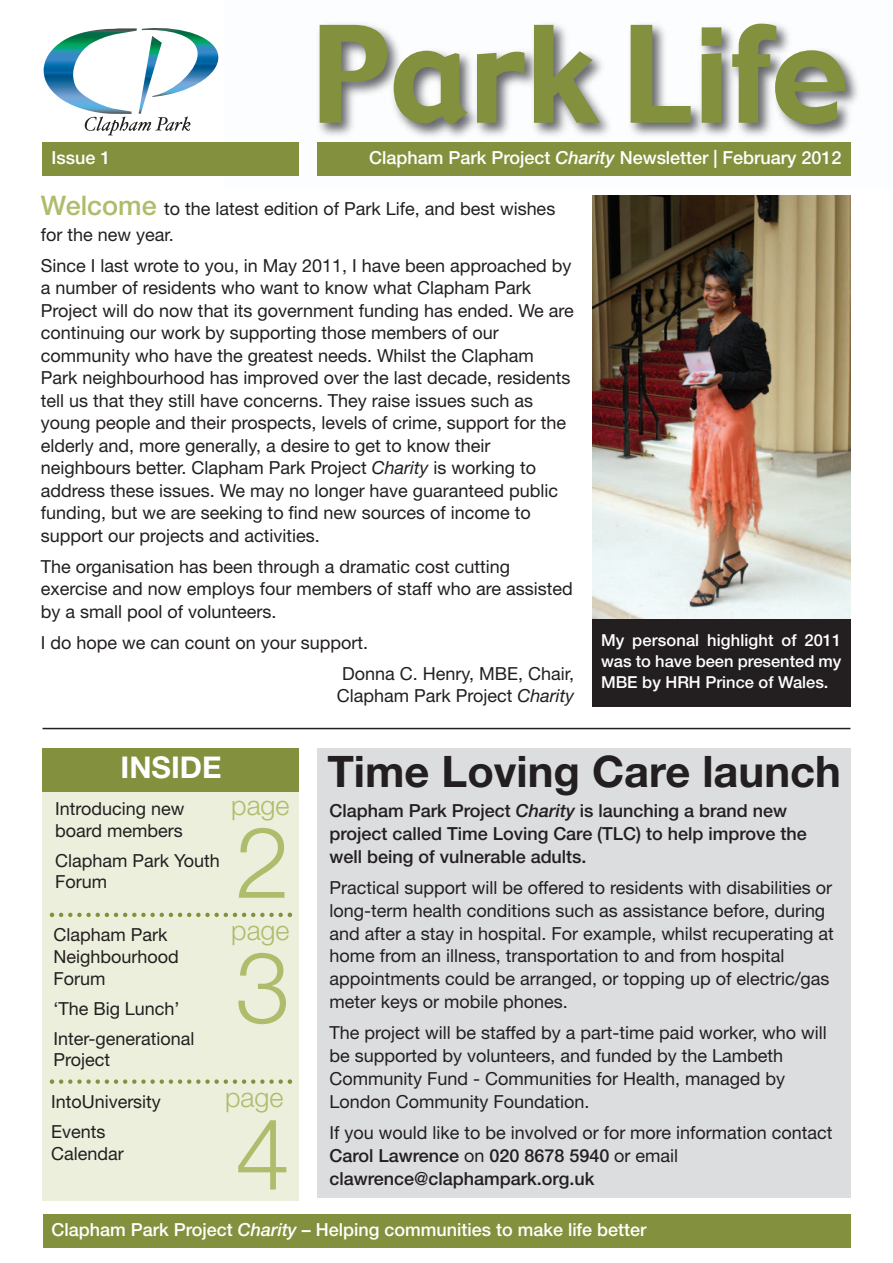
<style>
.page{position:relative;width:893px;height:1263px;background:#fff}
.page>*{position:absolute;margin:0;border:0;box-sizing:border-box;transform-origin:0 0}
.t1{font:130.5px "Gadget";color:#83903d}
.t2{font:300 99px/166.8px "Helvetica Neue";color:#adbd6b}
.t3{font:700 43.5px "Helvetica Neue";color:#231f20}
.t4{font:700 30px "Helvetica Neue";color:#fff}
.t5{font:300 27px "Helvetica Neue";color:#adbd6b}
.t6{font:18px/22.5px "Helvetica Neue";color:#231f20}
.t7{font:500 18px/22.8px "Helvetica Neue";color:#231f20}
.t8{font:500 18px "Helvetica Neue";color:#fff}
.t9{font:500 16.5px/21px "Helvetica Neue";color:#fff;text-align:justify}
.s1{font-style:italic}
.s2{font-weight:500;font-size:27px;color:#adbd6b}
.s3{font-weight:500}
</style>
<div class="page">
<div style="left:43px;top:786px;width:256px;height:414px;background:#ecefdc"></div>
<div style="left:317px;top:748px;width:533px;height:449px;background:#dcdddf"></div>
<img style="left:44px;top:28px;width:93px;height:86px">
<img style="left:141px;top:28px;width:77px;height:68px">
<img style="left:139px;top:36px;width:23px;height:78px">
<svg style="left:85px;top:116px;width:105px;height:19px"></svg>
<img style="left:225px;top:23px;width:633px;height:153px">
<div style="left:317px;top:143px;width:533px;height:33px;background:#83903d"></div>
<div style="left:43px;top:143px;width:256px;height:33px;background:#83903d"></div>
<div style="left:43px;top:1214px;width:807px;height:33px;background:#83903d"></div>
<svg style="left:50px;top:913px;width:242px;height:4px"></svg>
<svg style="left:50px;top:1079px;width:242px;height:5px"></svg>
<hr style="left:43px;top:728px;width:807px;height:1px;background:#231f20">
<div style="left:43px;top:748px;width:256px;height:43px;background:#83903d"></div>
<img style="left:592px;top:196px;width:258px;height:423px">
<div style="left:592px;top:619px;width:258px;height:87px;background:#231f20"></div>
<h1 class="t1" style="left:311px;top:-8px;width:538px">Park Life</h1>
<p class="t8" style="left:52px;top:151px;width:60px">Issue 1</p>
<p class="t8" style="left:369px;top:151px;width:474px">Clapham Park Project <span class="s1">Charity</span> Newsletter | February 2012</p>
<p class="t6" style="left:41px;top:197px;width:516px;line-height:26px"><span class="s2">Welcome</span> to the latest edition of Park Life, and best wishes for the new year.</p>
<p class="t6" style="left:41px;top:256px;width:534px">Since I last wrote to you, in May 2011, I have been approached by a number of residents who want to know what Clapham Park Project will do now that its government funding has ended. We are continuing our work by supporting those members of our community who have the greatest needs. Whilst the Clapham Park neighbourhood has improved over the last decade, residents tell us that they still have concerns. They raise issues such as young people and their prospects, levels of crime, support for the elderly and, more generally, a desire to get to know their neighbours better. Clapham Park Project <span class="s1">Charity</span> is working to address these issues. We may no longer have guaranteed public funding, but we are seeking to find new sources of income to support our projects and activities.</p>
<p class="t6" style="left:41px;top:557px;width:533px">The organisation has been through a dramatic cost cutting exercise and now employs four members of staff who are assisted by a small pool of volunteers.</p>
<p class="t6" style="left:342px;top:629px;width:233px;line-height:31px;text-indent:-301px">I do hope we can count on your support.<br>Donna C. Henry, MBE, Chair,</p>
<p class="t6" style="left:337px;top:686px;width:239px">Clapham Park Project <span class="s1">Charity</span></p>
<p class="t9" style="left:601px;top:631px;width:242px">My personal highlight of 2011 was to have been presented my MBE by HRH Prince of Wales.</p>
<h3 class="t4" style="left:121px;top:756px;width:102px">INSIDE</h3>
<p class="t6" style="left:55px;top:799px;width:131px;line-height:21.6px">Introducing new board members</p>
<p class="t6" style="left:55px;top:851px;width:166px;line-height:21.6px">Clapham Park Youth<br>Forum</p>
<p class="t6" style="left:53px;top:926px;width:127px;line-height:21.6px">Clapham Park<br>Neighbourhood<br>Forum</p>
<p class="t6" style="left:53px;top:995px;width:142px;line-height:30.2px">‘The Big Lunch’<br>Inter-generational</p>
<p class="t6" style="left:53px;top:1050px;width:58px">Project</p>
<p class="t6" style="left:51px;top:1088px;width:111px;line-height:30.2px">IntoUniversity<br>Events</p>
<p class="t6" style="left:51px;top:1144px;width:74px">Calendar</p>
<h3 class="t5" style="left:231px;top:796px;width:60px">page</h3>
<h2 class="t2" style="left:235px;top:788px;width:57px">2</h2>
<h3 class="t5" style="left:231px;top:921px;width:60px">page</h3>
<h2 class="t2" style="left:235px;top:913px;width:57px">3<br>4</h2>
<h3 class="t5" style="left:225px;top:1088px;width:60px">page</h3>
<h3 class="t3" style="left:327px;top:756px;width:515px">Time Loving Care launch</h3>
<p class="t7" style="left:330px;top:801px;width:479px">Clapham Park Project <span class="s1">Charity</span> is launching a brand new project called Time Loving Care (TLC) to help improve the well being of vulnerable adults.</p>
<p class="t6" style="left:330px;top:878px;width:506px">Practical support will be offered to residents with disabilities or long-term health conditions such as assistance before, during and after a stay in hospital. For example, whilst recuperating at home from an illness, transportation to and from hospital appointments could be arranged, or topping up of electric/gas meter keys or mobile phones.</p>
<p class="t6" style="left:330px;top:1023px;width:499px">The project will be staffed by a part-time paid worker, who will be supported by volunteers, and funded by the Lambeth Community Fund - Communities for Health, managed by London Community Foundation.</p>
<p class="t6" style="left:330px;top:1123px;width:504px">If you would like to be involved or for more information contact<br><span class="s3">Carol Lawrence</span> on <span class="s3">020 8678 5940</span> or email <span class="s3">clawrence@claphampark.org.uk</span></p>
<p class="t8" style="left:52px;top:1223px;width:596px">Clapham Park Project <span class="s1">Charity</span> – Helping communities to make life better</p>
</div>
